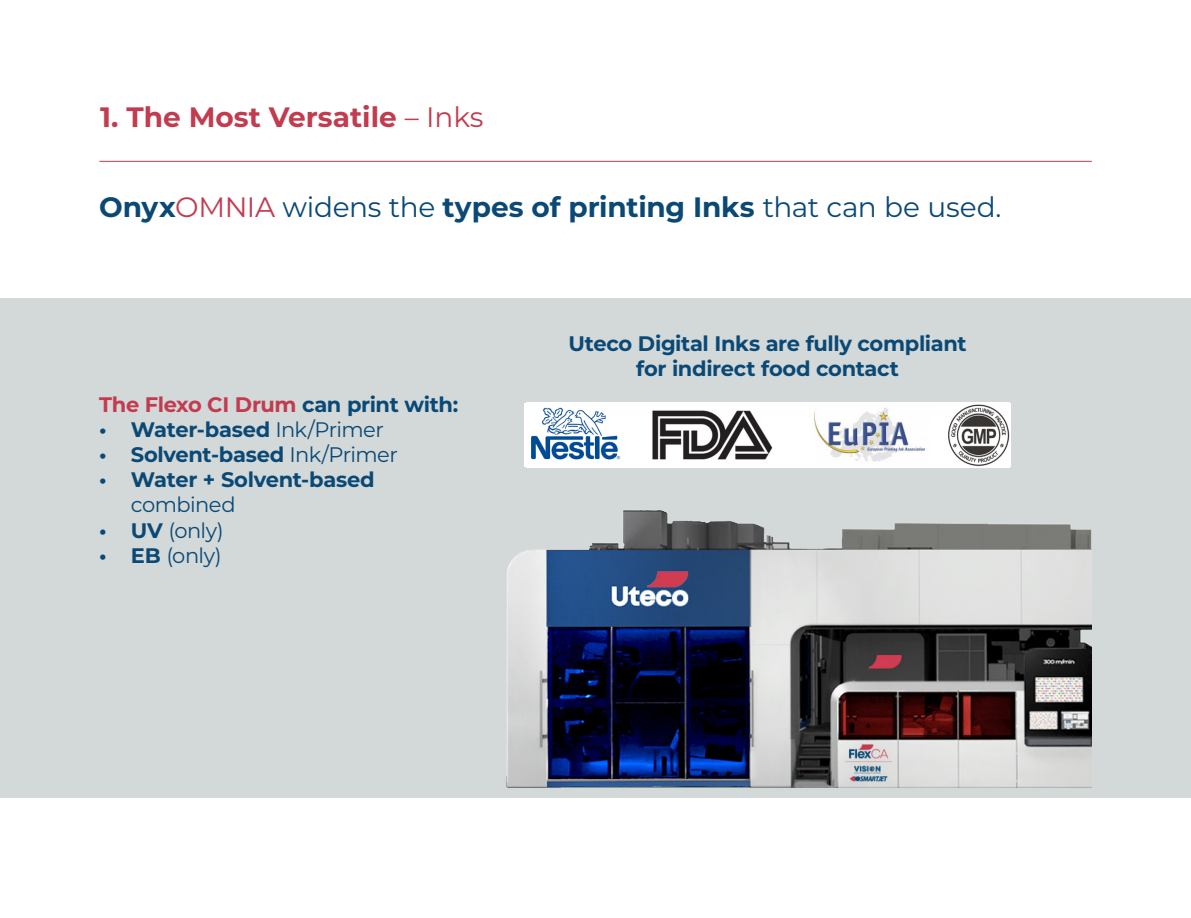
<style>
.page{position:relative;width:1191px;height:918px;background:#fff}
.page>*{position:absolute;margin:0;border:0;box-sizing:border-box;transform-origin:0 0}
.t1{font:700 28px "Montserrat";letter-spacing:-.005em;color:#0a4975}
.t2{font:700 28px "Montserrat";color:#c23b4f}
.t3{font:700 21px/25.2px "Montserrat";letter-spacing:-.015em;color:#0a4975}
.t4{font:700 21px "Montserrat";letter-spacing:-.02em;color:#c23b4f}
.t5{font:21px "Montserrat";letter-spacing:-.02em;color:#0a4975}
.s1{font-weight:400}
.s2{font-weight:400;color:#c23b4f}
.s3{color:#0a4975}
.s4{font-weight:700}
</style>
<div class="page">
<div style="left:0;top:298px;width:1191px;height:499px;background:#d3d8d8"></div>
<hr style="left:99px;top:161px;width:992px;height:1px;background:#c23b4f">
<img style="left:506px;top:510px;width:585px;height:278px">
<div style="left:525px;top:403px;width:484px;height:65px;background:#fff"></div>
<img style="left:531px;top:407px;width:90px;height:53px">
<img style="left:652px;top:410px;width:121px;height:50px">
<img style="left:814px;top:407px;width:111px;height:55px">
<img style="left:948px;top:403px;width:62px;height:63px">
<p class="t2" style="left:100px;top:97px;width:385px">1. The Most Versatile <span class="s1">– Inks</span></p>
<p class="t1" style="left:99px;top:186px;width:903px">Onyx<span class="s2">OMNIA</span> <span class="s1">widens the</span> types of printing Inks <span class="s1">that can be used.</span></p>
<p class="t4" style="left:99px;top:389px;width:360px">The Flexo CI Drum <span class="s3">can print with:</span></p>
<p class="t3" style="left:99px;top:415px;width:286px">• Water-based <span class="s1">Ink/Primer</span></p>
<p class="t3" style="left:99px;top:441px;width:300px">• Solvent-based <span class="s1">Ink/Primer</span></p>
<p class="t3" style="left:131px;top:466px;width:245px;text-indent:-32px">• Water + Solvent-based <span class="s1">combined</span></p>
<p class="t5" style="left:99px;top:516px;width:126px"><span class="s4">• UV</span> (only)</p>
<p class="t5" style="left:99px;top:541px;width:124px"><span class="s4">• EB</span> (only)</p>
<p class="t3" style="left:568px;top:330px;width:399px">Uteco Digital Inks are fully compliant</p>
<p class="t3" style="left:636px;top:355px;width:264px">for indirect food contact</p>
</div>
